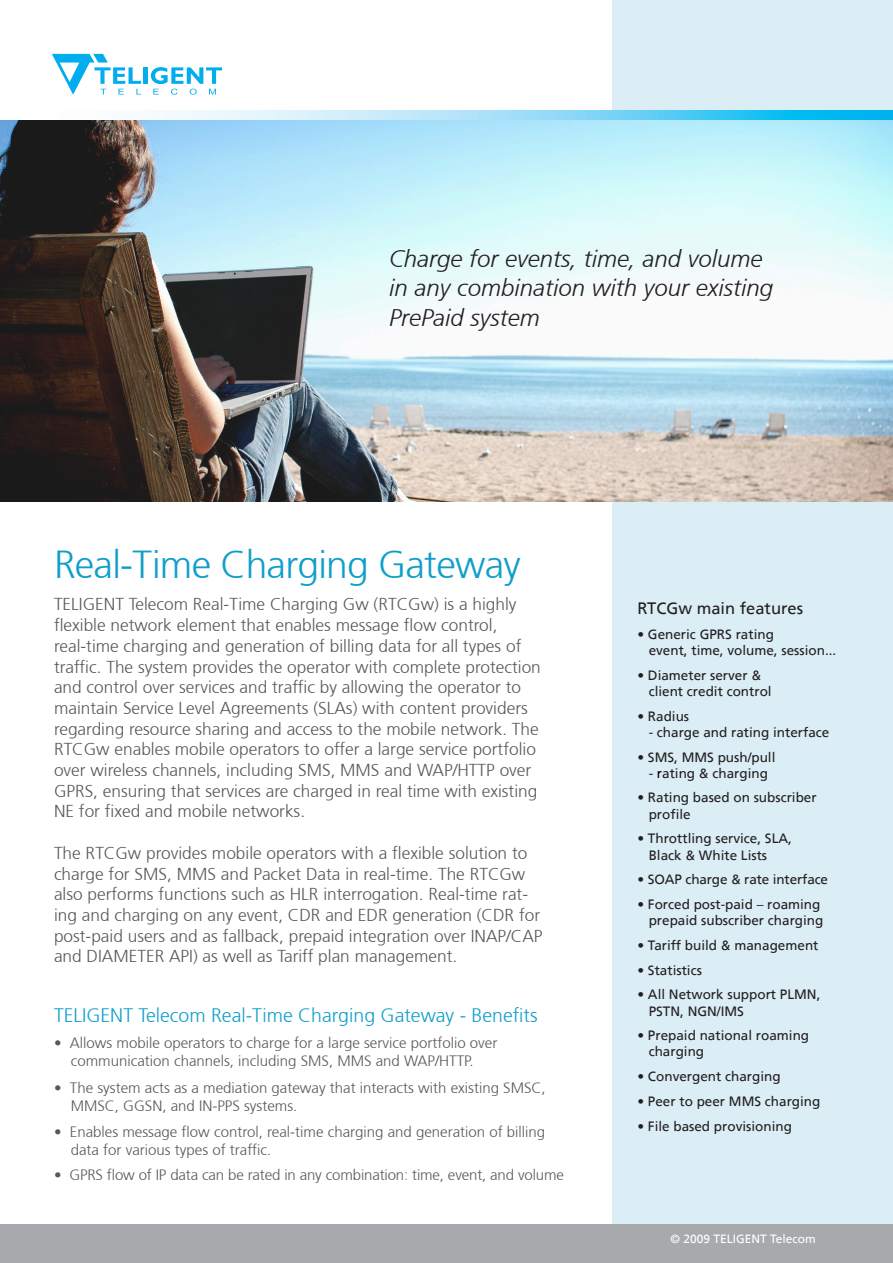
<style>
.page{position:relative;width:893px;height:1263px;background:#fff}
.page>*{position:absolute;margin:0;border:0;box-sizing:border-box;transform-origin:0 0}
.t1{font:300 39px "Frutiger 45";letter-spacing:-.02em;color:#109fc9}
.t2{font:italic 300 24px/29.7px "Frutiger 46";color:#231f20}
.t3{font:300 19.5px "Frutiger 45";color:#109fc9}
.t4{font:300 17.25px/20.7px "Frutiger 45";color:#57585a}
.t5{font:16.5px "Frutiger 55 Roman";color:#231f20}
.t6{font:300 15px/18px "Frutiger 45";color:#57585a}
.t7{font:13.5px/16.2px "Frutiger 55 Roman";color:#231f20}
.t8{font:12px "Frutiger 55 Roman";color:#fff}
.s1{color:#d95842}
.s2{color:#000}
</style>
<div class="page">
<div style="left:612px;top:491px;width:281px;height:772px;background:#dbedf5"></div>
<div style="left:612px;top:0;width:281px;height:112px;background:#dbedf5"></div>
<div style="left:0;top:1225px;width:893px;height:38px;background:#a8a9ad"></div>
<hr style="left:144px;top:67px;width:4px;height:17px;background:#00aeef">
<svg style="left:151px;top:67px;width:71px;height:28px"></svg>
<svg style="left:52px;top:54px;width:89px;height:41px"></svg>
<img style="left:0;top:120px;width:893px;height:382px">
<svg style="left:153px;top:111px;width:740px;height:9px"></svg>
<p class="t2" style="left:389px;top:244px;width:386px">Charge for events, time, and volume in any combination with your existing<br>PrePaid system</p>
<p class="t1" style="left:54px;top:542px;width:468px">Real-Time Charging Gateway</p>
<p class="t4" style="left:54px;top:594px;width:488px">TELIGENT Telecom Real-Time Charging Gw (RTCGw) is a highly flexible network element that enables message flow control, real-time charging and generation of billing data for all types of traffic. The system provides the operator with complete protection and control over services and traffic by allowing the operator to maintain Service Level Agreements (SLAs) with content providers regarding resource sharing and access to the mobile network. The RTCGw enables mobile operators to offer a large service portfolio over wireless channels, including SMS, MMS and WAP/HTTP over GPRS, ensuring that services are charged in real time with existing NE for fixed and mobile networks.</p>
<p class="t4" style="left:54px;top:843px;width:490px">The RTCGw provides mobile operators with a flexible solution to charge for SMS, MMS and Packet Data in real-time. The RTCGw also performs functions such as HLR interrogation. Real-time rat&shy;ing and charging on any event, CDR and EDR generation (CDR for post-paid users and as fallback, prepaid integration over INAP/CAP and DIAMETER API) as well as Tariff plan management.</p>
<p class="t3" style="left:54px;top:1004px;width:485px">TELIGENT Telecom Real-Time Charging Gateway - Benefits</p>
<p class="t6" style="left:54px;top:1034px;width:445px;text-align:center">• Allows mobile operators to charge for a large service portfolio over communication channels, including SMS, MMS and WAP/HTTP.</p>
<p class="t6" style="left:71px;top:1079px;width:477px;text-indent:-17px">• The system acts as a mediation gateway that interacts with existing SMSC,<br>MMSC, GGSN, and IN-PPS systems.</p>
<p class="t6" style="left:71px;top:1123px;width:476px;text-indent:-17px">• Enables message flow control, real-time charging and generation of billing data for various types of traffic.</p>
<p class="t6" style="left:54px;top:1166px;width:511px">• GPRS flow of IP data can be rated in any combination<span class="s1">:</span> time, event, and volume</p>
<p class="t5" style="left:637px;top:599px;width:167px">RTCGw main features</p>
<p class="t7" style="left:649px;top:626px;width:189px;text-indent:-11px">• Generic GPRS rating<br>event, time, volume, session...</p>
<p class="t7" style="left:649px;top:667px;width:125px;text-indent:-11px">• Diameter server &amp; client credit control</p>
<p class="t7" style="left:637px;top:708px;width:53px">• Radius</p>
<p class="t7" style="left:649px;top:724px;width:182px">- charge and rating interface</p>
<p class="t7" style="left:637px;top:749px;width:139px">• SMS, MMS push/pull</p>
<p class="t7" style="left:649px;top:765px;width:121px">- <span class="s2">r</span>ating &amp; charging</p>
<p class="t7" style="left:649px;top:790px;width:170px;text-indent:-11px">• Rating based on subscriber profile</p>
<p class="t7" style="left:649px;top:831px;width:145px;text-indent:-11px">• Throttling service, SLA,<br>Black &amp; White Lists</p>
<p class="t7" style="left:637px;top:871px;width:192px">• SOAP charge &amp; rate interface</p>
<p class="t7" style="left:637px;top:896px;width:188px;text-align:right">• Forced post-paid – roaming prepaid subscriber charging</p>
<p class="t7" style="left:637px;top:937px;width:183px">• Tariff build &amp; management</p>
<p class="t7" style="left:637px;top:962px;width:66px">• Statistics</p>
<p class="t7" style="left:649px;top:986px;width:173px;text-indent:-11px">• All Network support PLMN,<br>PSTN, NGN/IMS</p>
<p class="t7" style="left:649px;top:1027px;width:162px;text-indent:-11px">• Prepaid national roaming charging</p>
<p class="t7" style="left:637px;top:1068px;width:145px">• Convergent charging</p>
<p class="t7" style="left:637px;top:1093px;width:185px">• Peer to peer MMS charging</p>
<p class="t7" style="left:637px;top:1118px;width:156px">• File based provisioning</p>
<p class="t8" style="left:670px;top:1232px;width:147px">© 2009 TELIGENT Telecom</p>
</div>
